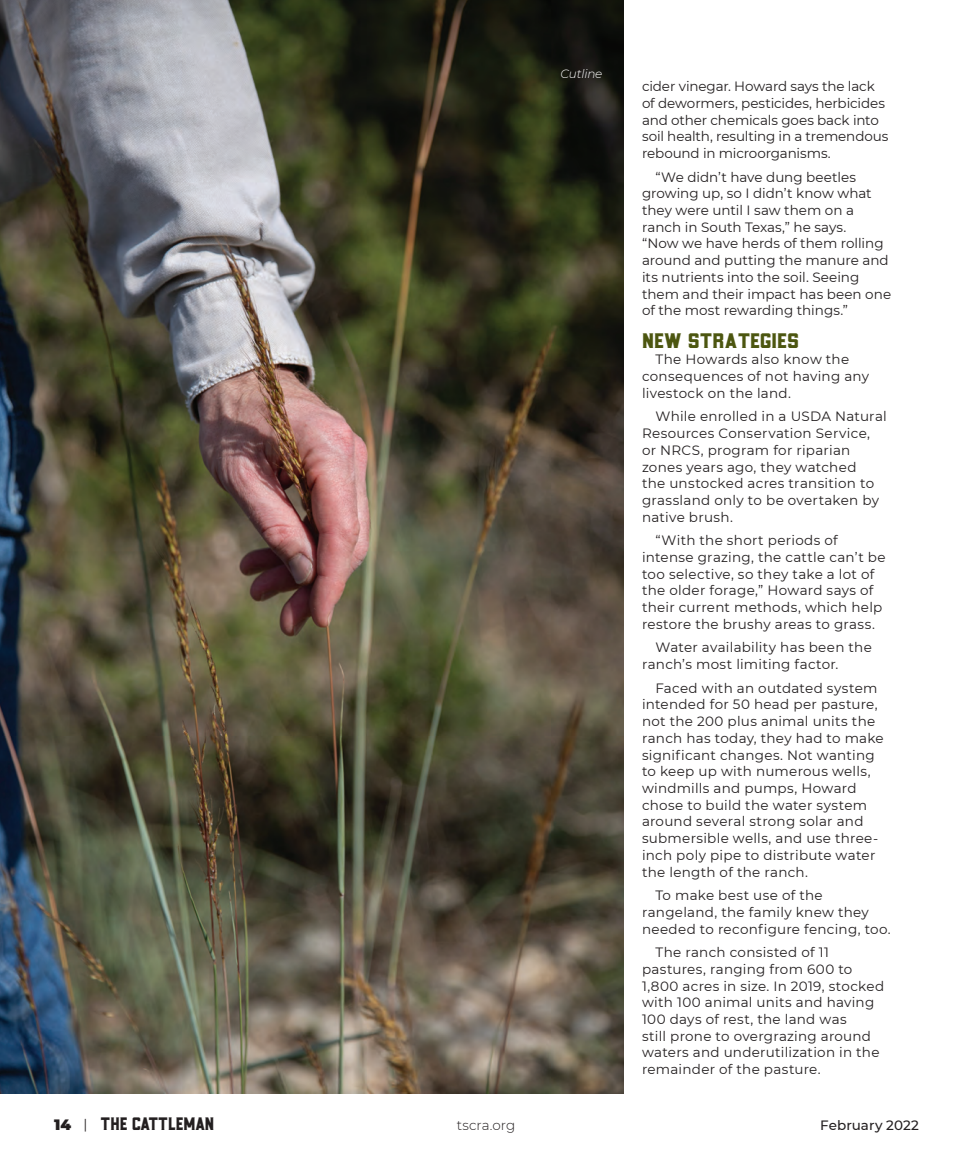
<style>
.page{position:relative;width:972px;height:1175px;background:#fff}
.page>*{position:absolute;margin:0;border:0;box-sizing:border-box;transform-origin:0 0}
.t1{font:21px "TH Goliad Clean";color:#4c5610;scale:1.1 1}
.t2{font:18px "TH Goliad Clean";color:#231f20}
.t3{font:13.5px/16.8px "Montserrat";letter-spacing:.015em;color:#231f20}
.t4{font:13.5px/16.8px "Montserrat";letter-spacing:-.01em;color:#231f20}
.t5{font:500 13.5px "Montserrat";color:#231f20}
.t6{font:300 13.5px "Montserrat";color:#231f20}
.t7{font:italic 300 12px "Montserrat";letter-spacing:-.015em;color:#fff}
.s1{font-family:"Montserrat";font-weight:900;font-size:15px}
.s2{font-family:"Montserrat";font-size:13.5px}
</style>
<div class="page">
<img style="left:0;top:0;width:624px;height:1093px">
<p class="t7" style="left:561px;top:66px;width:43px">Cutline</p>
<p class="t4" style="left:642px;top:77px;width:248px">cider vinegar. Howard says the lack of dewormers, pesticides, herbicides and other chemicals goes back into soil health, resulting in a tremendous rebound in microorganisms.</p>
<p class="t3" style="left:642px;top:168px;width:251px;text-indent:14px">“We didn’t have dung beetles growing up, so I didn’t know what they were until I saw them on a ranch in South Texas,” he says.<br>“Now we have herds of them rolling around and putting the manure and its nutrients into the soil. Seeing them and their impact has been one of the most rewarding things.”</p>
<h1 class="t1" style="left:642px;top:327px;width:144px">NEW STRATEGIES</h1>
<p class="t3" style="left:642px;top:351px;width:229px;text-indent:14px">The Howards also know the consequences of not having any livestock on the land.</p>
<p class="t3" style="left:642px;top:407px;width:246px;text-indent:14px">While enrolled in a USDA Natural<br>Resources Conservation Service, or NRCS, program for riparian zones years ago, they watched<br>the unstocked acres transition to grassland only to be overtaken by native brush.</p>
<p class="t3" style="left:642px;top:531px;width:245px;text-indent:14px">“With the short periods of intense grazing, the cattle can’t be too selective, so they take a lot of the older forage,” Howard says of their current methods, which help restore the brushy areas to grass.</p>
<p class="t3" style="left:642px;top:638px;width:231px;text-indent:14px">Water availability has been the ranch’s most limiting factor.</p>
<p class="t3" style="left:642px;top:679px;width:243px;text-indent:14px">Faced with an outdated system intended for 50 head per pasture, not the 200 plus animal units the ranch has today, they had to make significant changes. Not wanting to keep up with numerous wells, windmills and pumps, Howard chose to build the water system around several strong solar and submersible wells, and use three&shy;inch poly pipe to distribute water the length of the ranch.</p>
<p class="t3" style="left:642px;top:886px;width:250px;text-indent:14px">To make best use of the rangeland, the family knew they needed to reconfigure fencing, too.</p>
<p class="t3" style="left:642px;top:943px;width:244px;text-indent:14px">The ranch consisted of 11 pastures, ranging from 600 to<br>1,800 acres in size. In 2019, stocked with 100 animal units and having<br>100 days of rest, the land was<br>still prone to overgrazing around waters and underutilization in the remainder of the pasture.</p>
<h2 class="t2" style="left:54px;top:1112px;width:162px"><span class="s1">14</span> <span class="s2">|</span> THE CATTLEMAN</h2>
<p class="t6" style="left:457px;top:1116px;width:60px">tscra.org</p>
<p class="t5" style="left:820px;top:1115px;width:100px">February 2022</p>
</div>
